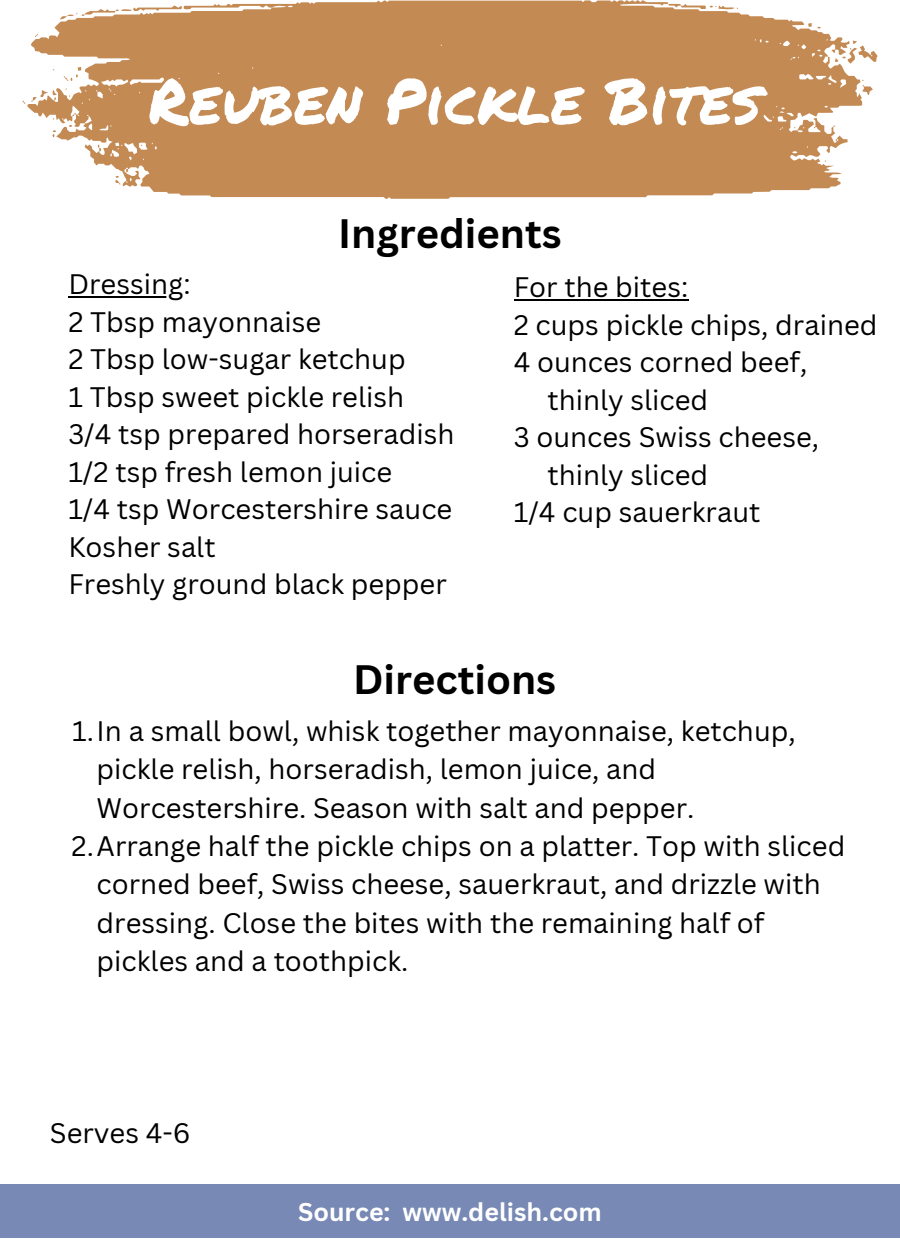
<style>
.page{position:relative;width:900px;height:1260px;background:#fff}
.page>*{position:absolute;margin:0;border:0;box-sizing:border-box;transform-origin:0 0}
.t1{font:62.5px "Permanent Marker";color:#fff}
.t2{font:700 40px "Canva Sans";color:#000}
.t3{font:27.5px/38.2px "Canva Sans";color:#000}
.t4{font:700 25px "Canva Sans";color:#fff}
</style>
<div class="page">
<svg style="left:27px;top:0;width:835px;height:199px;background:#cc9a6c"></svg>
<svg style="left:808px;top:23px;width:4px;height:4px"></svg>
<svg style="left:97px;top:145px;width:4px;height:7px"></svg>
<svg style="left:52px;top:130px;width:4px;height:7px"></svg>
<svg style="left:668px;top:4px;width:70px;height:6px"></svg>
<svg style="left:60px;top:5px;width:122px;height:14px"></svg>
<svg style="left:34px;top:34px;width:5px;height:3px"></svg>
<svg style="left:832px;top:41px;width:45px;height:23px"></svg>
<svg style="left:64px;top:67px;width:17px;height:15px"></svg>
<svg style="left:862px;top:80px;width:11px;height:15px"></svg>
<svg style="left:65px;top:88px;width:5px;height:9px"></svg>
<svg style="left:22px;top:90px;width:35px;height:14px"></svg>
<svg style="left:72px;top:113px;width:4px;height:3px"></svg>
<svg style="left:115px;top:169px;width:13px;height:16px"></svg>
<div style="left:0;top:1184px;width:900px;height:54px;background:#7789b4"></div>
<hr style="left:68px;top:296px;width:115px;height:2px;background:#000">
<hr style="left:514px;top:299px;width:174px;height:2px;background:#000">
<p class="t1" style="left:148px;top:55px;width:614px">Reuben Pickle Bites</p>
<h1 class="t2" style="left:338px;top:206px;width:225px">Ingredients</h1>
<h2 class="t3" style="left:68px;top:264px;width:124px">Dressing:</h2>
<p class="t3" style="left:68px;top:302px;width:254px">2 Tbsp mayonnaise</p>
<p class="t3" style="left:68px;top:339px;width:339px">2 Tbsp low-sugar ketchup</p>
<p class="t3" style="left:68px;top:377px;width:337px">1 Tbsp sweet pickle relish</p>
<p class="t3" style="left:68px;top:414px;width:388px">3/4 tsp prepared horseradish</p>
<p class="t3" style="left:68px;top:452px;width:325px">1/2 tsp fresh lemon juice</p>
<p class="t3" style="left:68px;top:489px;width:386px">1/4 tsp Worcestershire sauce</p>
<p class="t3" style="left:68px;top:527px;width:149px">Kosher salt</p>
<p class="t3" style="left:68px;top:564px;width:380px">Freshly ground black pepper</p>
<p class="t3" style="left:514px;top:268px;width:176px">For the bites:</p>
<p class="t3" style="left:514px;top:305px;width:365px">2 cups pickle chips, drained</p>
<p class="t3" style="left:514px;top:343px;width:295px">4 ounces corned beef,</p>
<h2 class="t3" style="left:547px;top:380px;width:162px">thinly sliced</h2>
<p class="t3" style="left:514px;top:418px;width:307px">3 ounces Swiss cheese,</p>
<p class="t3" style="left:547px;top:455px;width:162px">thinly sliced</p>
<p class="t3" style="left:514px;top:493px;width:248px">1/4 cup sauerkraut</p>
<p class="t2" style="left:353px;top:651px;width:205px">Directions</p>
<p class="t3" style="left:97px;top:711px;width:701px;text-indent:-25px">1.In a small bowl, whisk together mayonnaise, ketchup, pickle relish, horseradish, lemon juice, and<br>Worcestershire. Season with salt and pepper.</p>
<p class="t3" style="left:97px;top:826px;width:750px;text-indent:-25px">2.Arrange half the pickle chips on a platter. Top with sliced corned beef, Swiss cheese, sauerkraut, and drizzle with dressing. Close the bites with the remaining half of pickles and a toothpick.</p>
<p class="t3" style="left:50px;top:1113px;width:142px">Serves 4-6</p>
<p class="t4" style="left:298px;top:1194px;width:305px">Source: www.delish.com</p>
</div>
